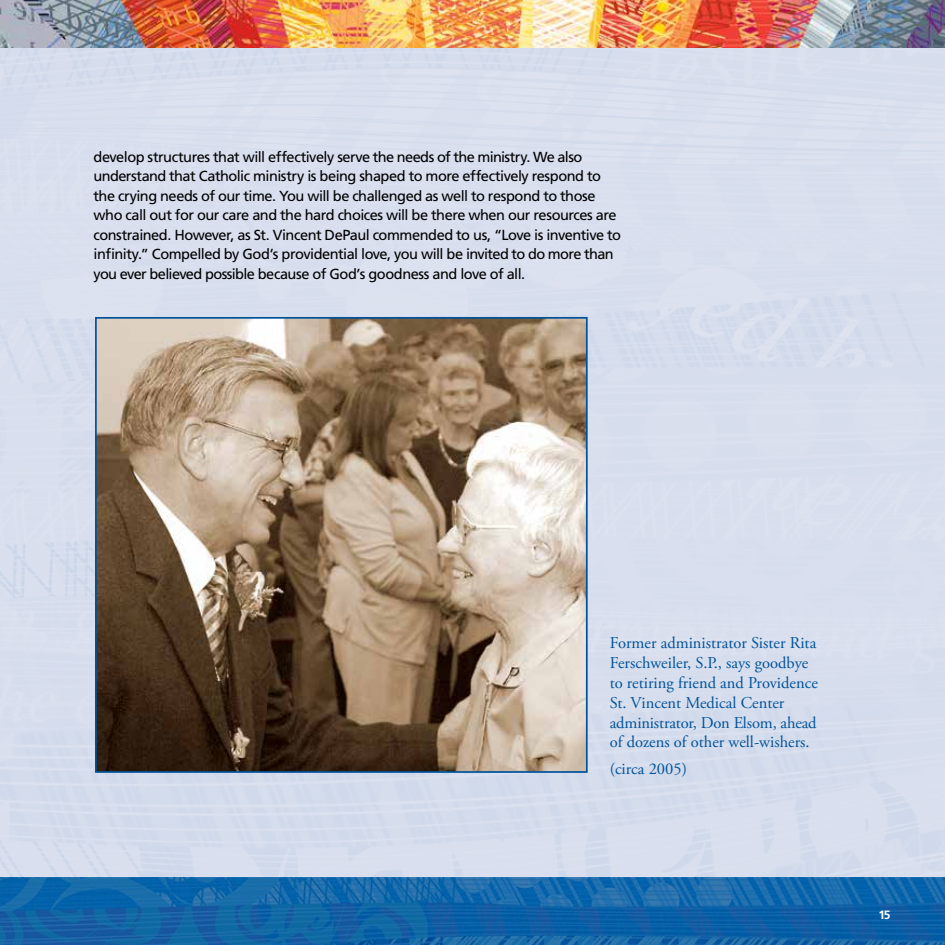
<style>
.page{position:relative;width:945px;height:945px;background:#fff}
.page>*{position:absolute;margin:0;border:0;box-sizing:border-box;transform-origin:0 0}
.t1{font:16.5px/19.8px "Adobe Garamond Pro";color:#00539b}
.t2{font:14.55px/19.5px "Frutiger";letter-spacing:-.035em;color:#000}
.t3{font:700 12px "Frutiger";color:#fff}
</style>
<div class="page">
<img style="left:1px;top:878px;width:944px;height:67px">
<div style="left:0;top:0;width:945px;height:878px;background:#d8deee"></div>
<img style="left:0;top:0;width:945px;height:47px">
<hr style="left:0;top:878px;width:1px;height:67px;background:#00539b">
<img style="left:98px;top:320px;width:487px;height:450px">
<div style="left:95px;top:317px;width:493px;height:456px;border:2px solid #00539b"></div>
<p class="t2" style="left:94px;top:147px;width:529px">develop structures that will effectively serve the needs of the ministry. We also understand that Catholic ministry is being shaped to more effectively respond to the crying needs of our time. You will be challenged as well to respond to those who call out for our care and the hard choices will be there when our resources are constrained. However, as St. Vincent DePaul commended to us, “Love is inventive to infinity.” Compelled by God’s providential love, you will be invited to do more than you ever believed possible because of God’s goodness and love of all.</p>
<p class="t1" style="left:610px;top:634px;width:210px">Former administrator Sister Rita<br>Ferschweiler, S.P., says goodbye to retiring friend and Providence<br>St. Vincent Medical Center administrator, Don Elsom, ahead of dozens of other well-wishers.</p>
<p class="t1" style="left:610px;top:759px;width:79px">(circa 2005)</p>
<p class="t3" style="left:878px;top:907px;width:14px">15</p>
</div>
